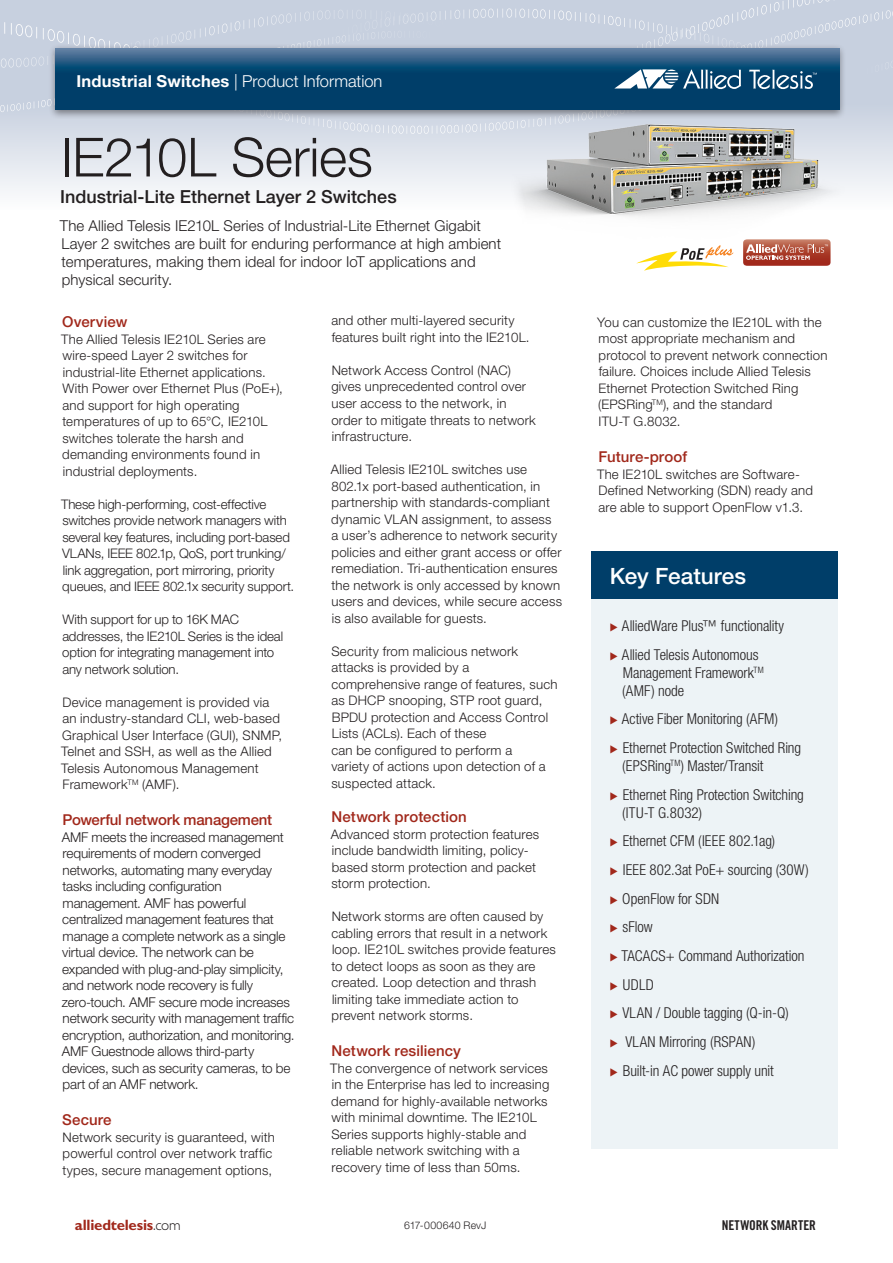
<style>
.page{position:relative;width:893px;height:1263px;background:#fff}
.page>*{position:absolute;margin:0;border:0;box-sizing:border-box;transform-origin:0 0}
.t1{font:300 54px "Helvetica Neue";letter-spacing:-.005em;color:#231f20}
.t2{font:500 22.5px "Helvetica Neue";color:#fff}
.t3{font:500 18px "Helvetica Neue";color:#231f20}
.t4{font:300 16.5px "Helvetica Neue";color:#fff}
.t5{font:300 condensed 15px/28.7px "Helvetica Neue";letter-spacing:-.005em;color:#231f20}
.t6{font:300 15px/18px "Helvetica Neue";letter-spacing:.005em;color:#231f20}
.t7{font:500 15px "Helvetica Neue";letter-spacing:.005em;color:#a1281b}
.t8{font:500 15px "Helvetica Neue";letter-spacing:-.015em;color:#a1281b}
.t9{font:700 15px "Gill Sans Std";letter-spacing:-.015em;color:#a1281b}
.t10{font:300 13.5px/16.5px "Helvetica Neue";letter-spacing:-.01em;color:#231f20}
.t11{font:13.5px "Trade Gothic Bold Cond Twenty";color:#231f20}
.t12{font:300 13.5px "Allied Telesis";color:#a1281b}
.t13{font:300 13.2px/16.5px "Helvetica Neue";letter-spacing:.015em;color:#231f20}
.t14{font:300 13.2px/16.5px "Helvetica Neue";letter-spacing:-.01em;color:#231f20}
.t15{font:300 10.5px "Helvetica Neue";letter-spacing:.015em;color:#231f20}
.s1{font-weight:700}
.s2{font-family:"Allied Telesis";font-stretch:normal;font-size:13.5px;color:#a1281b}
.s3{font-weight:300;color:#231f20}
</style>
<div class="page">
<div style="left:0;top:0;width:893px;height:210px;background:linear-gradient(to bottom,#bbc6d8,#f0f2f6)"></div>
<svg style="left:342px;top:31px;width:92px;height:12px"></svg>
<svg style="left:0;top:20px;width:105px;height:31px;background:#cad2e0"></svg>
<svg style="left:286px;top:10px;width:123px;height:13px;background:#c9d2e0"></svg>
<svg style="left:861px;top:57px;width:32px;height:19px"></svg>
<svg style="left:454px;top:8px;width:92px;height:11px"></svg>
<svg style="left:805px;top:0;width:88px;height:27px;background:#c9d2e0"></svg>
<div style="left:48px;top:44px;width:798px;height:75px;background:#231f20;opacity:.5"></div>
<svg style="left:56px;top:48px;width:783px;height:62px;background:#20557e"></svg>
<svg style="left:749px;top:70px;width:68px;height:20px"></svg>
<svg style="left:190px;top:69px;width:551px;height:37px;background:#0d4871"></svg>
<div style="left:591px;top:554px;width:247px;height:594px;background:#edf3f6"></div>
<div style="left:591px;top:551px;width:247px;height:48px;background:#003e69"></div>
<svg style="left:743px;top:247px;width:87px;height:19px;background:#b75d50"></svg>
<svg style="left:636px;top:247px;width:97px;height:24px"></svg>
<img style="left:510px;top:125px;width:340px;height:122px">
<p class="t4" style="left:76px;top:71px;width:308px"><span class="s1">Industrial Switches</span> | Product Information</p>
<h1 class="t1" style="left:61px;top:124px;width:313px">IE210L Series</h1>
<h3 class="t3" style="left:60px;top:186px;width:338px">Industrial-Lite Ethernet Layer 2 Switches</h3>
<p class="t6" style="left:60px;top:216px;width:443px">The Allied Telesis IE210L Series of Industrial-Lite Ethernet Gigabit Layer 2 switches are built for enduring performance at high ambient temperatures, making them ideal for indoor IoT applications and physical security.</p>
<p class="t13" style="left:331px;top:312px;width:200px">and other multi-layered security features built right into the IE210L.</p>
<p class="t13" style="left:331px;top:362px;width:206px">Network Access Control (NAC) gives unprecedented control over user access to the network, in order to mitigate threats to network infrastructure.</p>
<p class="t13" style="left:331px;top:461px;width:233px">Allied Telesis IE210L switches use 802.1x port-based authentication, in partnership with standards-compliant dynamic VLAN assignment, to assess<br>a user’s adherence to network security policies and either grant access or offer remediation. Tri-authentication ensures the network is only accessed by known users and devices, while secure access is also available for guests.</p>
<p class="t13" style="left:331px;top:642px;width:228px">Security from malicious network attacks is provided by a comprehensive range of features, such as DHCP snooping, STP root guard,<br>BPDU protection and Access Control<br>Lists (ACLs). Each of these<br>can be configured to perform a<br>variety of actions upon detection of a suspected attack.</p>
<p class="t7" style="left:332px;top:808px;width:137px">Network protection</p>
<p class="t13" style="left:331px;top:825px;width:210px">Advanced storm protection features include bandwidth limiting, policy&shy;based storm protection and packet storm protection.</p>
<p class="t13" style="left:331px;top:908px;width:226px">Network storms are often caused by cabling errors that result in a network loop. IE210L switches provide features to detect loops as soon as they are created. Loop detection and thrash limiting take immediate action to prevent network storms.</p>
<p class="t7" style="left:332px;top:1042px;width:131px">Network resiliency</p>
<p class="t13" style="left:330px;top:1059px;width:221px">The convergence of network services in the Enterprise has led to increasing demand for highly-available networks with minimal downtime. The IE210L Series supports highly-stable and reliable network switching with a recovery time of less than 50ms.</p>
<p class="t7" style="left:62px;top:313px;width:67px">Overview</p>
<p class="t13" style="left:61px;top:330px;width:223px">The Allied Telesis IE210L Series are wire-speed Layer 2 switches for industrial-lite Ethernet applications.<br>With Power over Ethernet Plus (PoE+), and support for high operating temperatures of up to 65°C, IE210L switches tolerate the harsh and demanding environments found in industrial deployments.</p>
<p class="t14" style="left:61px;top:495px;width:235px">These high-performing, cost-effective switches provide network managers with several key features, including port-based VLANs, IEEE 802.1p, QoS, port trunking/ link aggregation, port mirroring, priority queues, and IEEE 802.1x security support.</p>
<p class="t14" style="left:62px;top:611px;width:222px">With support for up to 16K MAC addresses, the IE210L Series is the ideal option for integrating management into any network solution.</p>
<p class="t13" style="left:61px;top:693px;width:223px">Device management is provided via an industry-standard CLI, web-based Graphical User Interface (GUI), SNMP, Telnet and SSH, as well as the Allied Telesis Autonomous Management Framework<sup>TM</sup> (AMF).</p>
<p class="t8" style="left:62px;top:811px;width:211px">Powerful network management</p>
<p class="t10" style="left:62px;top:828px;width:234px">AMF meets the increased management requirements of modern converged networks, automating many everyday tasks including configuration management. AMF has powerful centralized management features that manage a complete network as a single virtual device. The network can be expanded with plug-and-play simplicity, and network node recovery is fully zero-touch. AMF secure mode increases network security with management traffic encryption, authorization, and monitoring.<br>AMF Guestnode allows third-party devices, such as security cameras, to be part of an AMF network.</p>
<p class="t7" style="left:62px;top:1111px;width:51px">Secure</p>
<p class="t13" style="left:62px;top:1128px;width:214px">Network security is guaranteed, with powerful control over network traffic types, secure management options,</p>
<p class="t13" style="left:597px;top:314px;width:232px">You can customize the IE210L with the most appropriate mechanism and protocol to prevent network connection failure. Choices include Allied Telesis<br>Ethernet Protection Switched Ring (EPSRing<sup>TM</sup>), and the standard<br>ITU-T G.8032.</p>
<p class="t7" style="left:598px;top:448px;width:90px">Future-proof</p>
<p class="t13" style="left:597px;top:465px;width:217px">The IE210L switches are Software-<br>Defined Networking (SDN) ready and are able to support OpenFlow v1.3.</p>
<h2 class="t2" style="left:610px;top:563px;width:138px">Key Features</h2>
<p class="t5" style="left:610px;top:611px;width:176px"><span class="s2">ۼ</span> AlliedWare Plus™ functionality <span class="s2">ۼ</span> Allied Telesis Autonomous</p>
<p class="t5" style="left:622px;top:663px;width:143px;line-height:18px">Management Framework<sup>TM </sup>(AMF) node</p>
<p class="t5" style="left:610px;top:705px;width:193px"><span class="s2">ۼ</span> Active Fiber Monitoring (AFM)<br><span class="s2">ۼ</span> Ethernet Protection Switched Ring</p>
<p class="t5" style="left:610px;top:751px;width:196px;text-indent:12px">(EPSRing<sup>TM</sup>) Master/Transit<br><span class="s2">ۼ</span> Ethernet Ring Protection Switching</p>
<p class="t5" style="left:622px;top:798px;width:81px">(ITU-T G.8032)</p>
<p class="t5" style="left:610px;top:827px;width:167px"><span class="s2">ۼ</span> Ethernet CFM (IEEE 802.1ag)</p>
<p class="t5" style="left:610px;top:855px;width:200px"><span class="s2">ۼ</span> IEEE 802.3at PoE+ sourcing (30W)</p>
<p class="t5" style="left:610px;top:884px;width:111px"><span class="s2">ۼ</span> OpenFlow for SDN</p>
<p class="t5" style="left:623px;top:913px;width:32px">sFlow</p>
<p class="t12" style="left:610px;top:917px;width:10px">ۼ</p>
<p class="t5" style="left:623px;top:941px;width:183px;text-indent:-13px"><span class="s2">ۼ</span> TACACS+ Command Authorization<br>UDLD</p>
<p class="t12" style="left:610px;top:975px;width:10px">ۼ</p>
<p class="t5" style="left:610px;top:999px;width:181px"><span class="s2">ۼ</span> VLAN / Double tagging (Q-in-Q) <span class="s2">ۼ</span> VLAN Mirroring (RSPAN)<br><span class="s2">ۼ</span> Built-in AC power supply unit</p>
<p class="t9" style="left:75px;top:1216px;width:107px">alliedtelesis<span class="s3">.com</span></p>
<p class="t11" style="left:722px;top:1217px;width:96px">NETWORK SMARTER</p>
<p class="t15" style="left:404px;top:1219px;width:84px">617-000640 RevJ</p>
</div>
